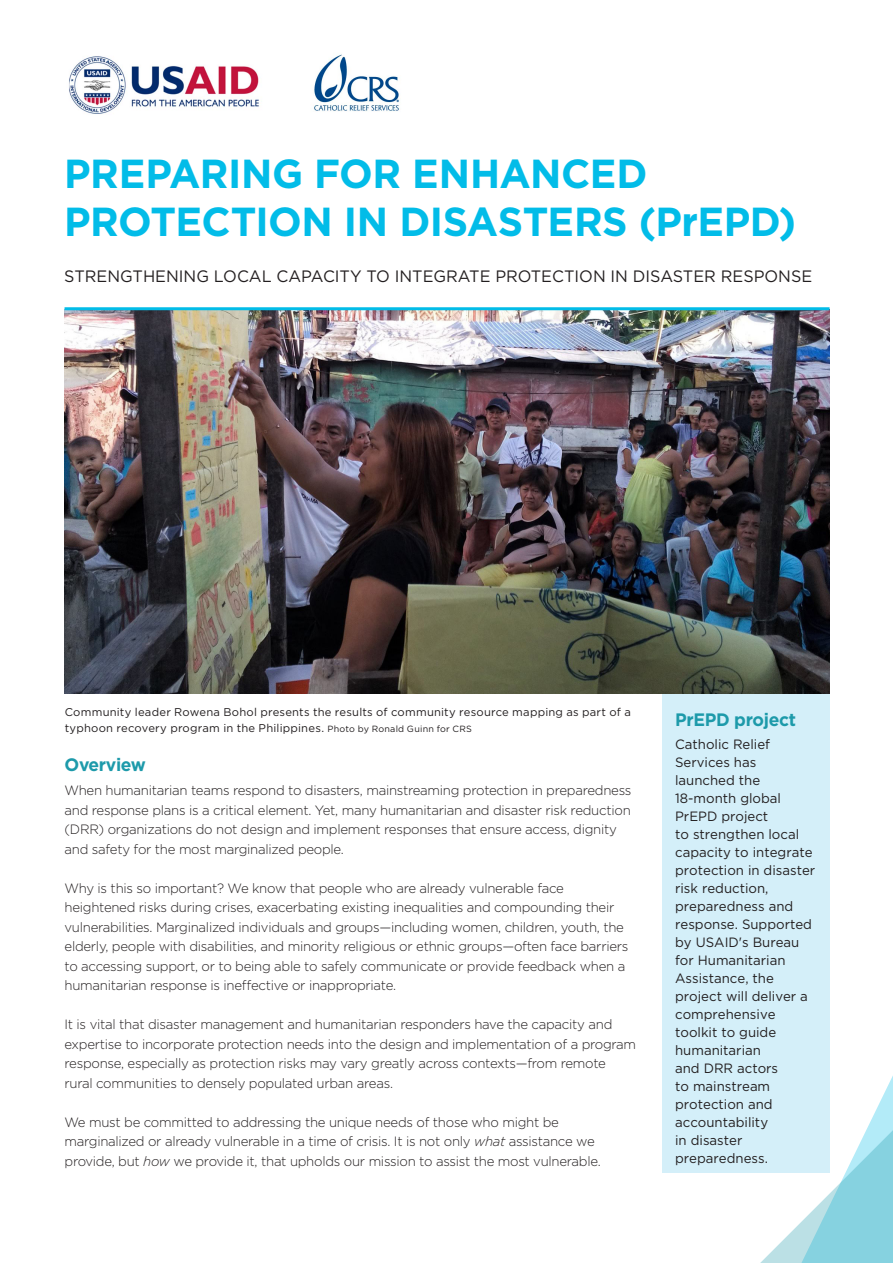
<style>
.page{position:relative;width:893px;height:1263px;background:#fff}
.page>*{position:absolute;margin:0;border:0;box-sizing:border-box;transform-origin:0 0}
.t1{font:700 40.5px/48.6px "Gotham";letter-spacing:-.015em;color:#02bce8}
.Body_copy{font:700 18px "Gotham";letter-spacing:-.02em;color:#1d9aaa}
.t2{font:16.5px "Gotham";color:#231f20}
.Body_copy-2{font:300 13.5px/19.5px "Gotham";letter-spacing:-.02em;color:#231f20}
.Body_copy-3{font:13.5px/18px "Gotham";color:#231f20}
.Photo_caption{font:11.25px/16.5px "Gotham";letter-spacing:.02em;color:#231f20}
.s1{font-size:9px}
.s2{font-style:italic}
</style>
<div class="page">
<svg style="left:662px;top:1076px;width:231px;height:187px"></svg>
<div style="left:662px;top:679px;width:168px;height:493px;background:#d4eff9"></div>
<img style="left:65px;top:310px;width:765px;height:384px">
<hr style="left:65px;top:307px;width:765px;height:3px;background:#02bce8">
<img style="left:314px;top:54px;width:85px;height:57px">
<img style="left:69px;top:56px;width:190px;height:58px">
<p class="t1" style="left:64px;top:149px;width:733px">PREPARING FOR ENHANCED<br>PROTECTION IN DISASTERS (PrEPD)</p>
<p class="t2" style="left:64px;top:265px;width:749px">STRENGTHENING LOCAL CAPACITY TO INTEGRATE PROTECTION IN DISASTER RESPONSE</p>
<p class="Photo_caption" style="left:65px;top:703px;width:568px">Community leader Rowena Bohol presents the results of community resource mapping as part of a typhoon recovery program in the Philippines. <span class="s1">Photo by Ronald Guinn for CRS</span></p>
<p class="Body_copy" style="left:675px;top:708px;width:122px">PrEPD project</p>
<p class="Body_copy-3" style="left:675px;top:734px;width:142px">Catholic Relief<br>Services has launched the<br>18-month global<br>PrEPD project<br>to strengthen local capacity to integrate protection in disaster risk reduction, preparedness and response. Supported by USAID's Bureau for Humanitarian<br>Assistance, the project will deliver a comprehensive toolkit to guide humanitarian<br>and DRR actors<br>to mainstream protection and accountability<br>in disaster preparedness.</p>
<h1 class="Body_copy" style="left:65px;top:753px;width:83px">Overview</h1>
<p class="Body_copy-2" style="left:65px;top:780px;width:568px">When humanitarian teams respond to disasters, mainstreaming protection in preparedness and response plans is a critical element. Yet, many humanitarian and disaster risk reduction (DRR) organizations do not design and implement responses that ensure access, dignity and safety for the most marginalized people.</p>
<p class="Body_copy-2" style="left:65px;top:878px;width:565px">Why is this so important? We know that people who are already vulnerable face heightened risks during crises, exacerbating existing inequalities and compounding their vulnerabilities. Marginalized individuals and groups—including women, children, youth, the elderly, people with disabilities, and minority religious or ethnic groups—often face barriers to accessing support, or to being able to safely communicate or provide feedback when a humanitarian response is ineffective or inappropriate.</p>
<p class="Body_copy-2" style="left:65px;top:1014px;width:573px">It is vital that disaster management and humanitarian responders have the capacity and expertise to incorporate protection needs into the design and implementation of a program response, especially as protection risks may vary greatly across contexts—from remote rural communities to densely populated urban areas.</p>
<p class="Body_copy-2" style="left:65px;top:1112px;width:538px">We must be committed to addressing the unique needs of those who might be marginalized or already vulnerable in a time of crisis. It is not only <span class="s2">what</span> assistance we provide, but <span class="s2">how</span> we provide it, that upholds our mission to assist the most vulnerable.</p>
</div>
